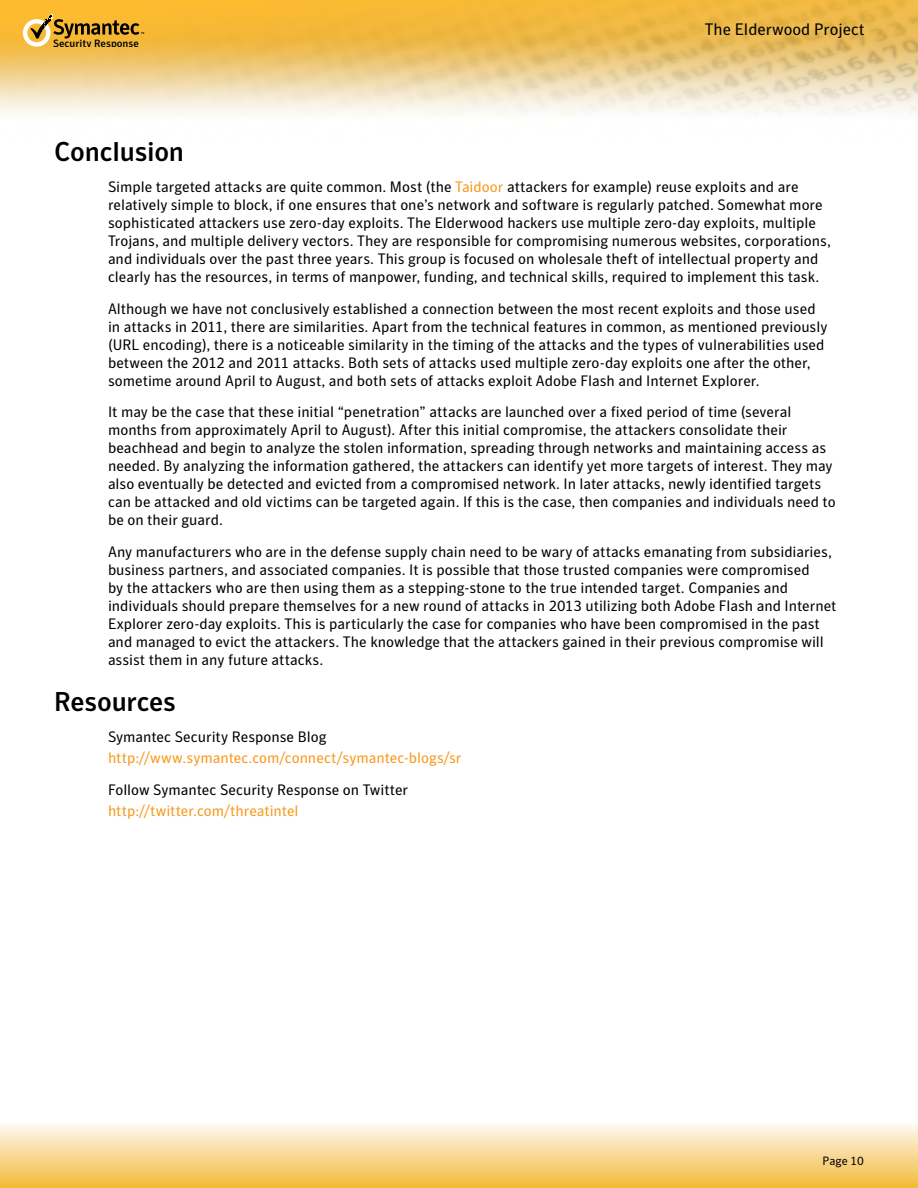
<style>
.page{position:relative;width:918px;height:1188px;background:#fff}
.page>*{position:absolute;margin:0;border:0;box-sizing:border-box;transform-origin:0 0}
.t1{font:500 27px "Symantec Sans";letter-spacing:-.01em;color:#000}
.t2{font:16.5px "Symantec Sans";color:#000}
.t3{font:15px/18px "Symantec Sans";color:#000}
.t4{font:15px "Symantec Sans";color:#f8991d}
.t5{font:12px "Symantec Sans";color:#000}
.t6{font:500 10.5px "Symantec Sans";color:#000}
.s1{color:#f8991d}
</style>
<div class="page">
<img style="left:0;top:0;width:918px;height:114px">
<div style="left:0;top:1122px;width:918px;height:66px;background:linear-gradient(to bottom,#fffaf7,#f2bb39)"></div>
<svg style="left:23px;top:15px;width:121px;height:32px;background:#cd9e3b"></svg>
<p class="t6" style="left:53px;top:37px;width:87px">Security Response</p>
<p class="t2" style="left:705px;top:19px;width:161px">The Elderwood Project</p>
<h1 class="t1" style="left:54px;top:135px;width:132px">Conclusion</h1>
<p class="t3" style="left:108px;top:178px;width:724px">Simple targeted attacks are quite common. Most (the <span class="s1">Taidoor</span> attackers for example) reuse exploits and are relatively simple to block, if one ensures that one’s network and software is regularly patched. Somewhat more sophisticated attackers use zero-day exploits. The Elderwood hackers use multiple zero-day exploits, multiple Trojans, and multiple delivery vectors. They are responsible for compromising numerous websites, corporations, and individuals over the past three years. This group is focused on wholesale theft of intellectual property and clearly has the resources, in terms of manpower, funding, and technical skills, required to implement this task.</p>
<p class="t3" style="left:108px;top:299px;width:721px">Although we have not conclusively established a connection between the most recent exploits and those used in attacks in 2011, there are similarities. Apart from the technical features in common, as mentioned previously (URL encoding), there is a noticeable similarity in the timing of the attacks and the types of vulnerabilities used between the 2012 and 2011 attacks. Both sets of attacks used multiple zero-day exploits one after the other, sometime around April to August, and both sets of attacks exploit Adobe Flash and Internet Explorer.</p>
<p class="t3" style="left:108px;top:403px;width:729px">It may be the case that these initial “penetration” attacks are launched over a fixed period of time (several months from approximately April to August). After this initial compromise, the attackers consolidate their beachhead and begin to analyze the stolen information, spreading through networks and maintaining access as needed. By analyzing the information gathered, the attackers can identify yet more targets of interest. They may also eventually be detected and evicted from a compromised network. In later attacks, newly identified targets can be attacked and old victims can be targeted again. If this is the case, then companies and individuals need to be on their guard.</p>
<p class="t3" style="left:108px;top:542px;width:730px">Any manufacturers who are in the defense supply chain need to be wary of attacks emanating from subsidiaries, business partners, and associated companies. It is possible that those trusted companies were compromised<br>by the attackers who are then using them as a stepping-stone to the true intended target. Companies and individuals should prepare themselves for a new round of attacks in 2013 utilizing both Adobe Flash and Internet Explorer zero-day exploits. This is particularly the case for companies who have been compromised in the past and managed to evict the attackers. The knowledge that the attackers gained in their previous compromise will assist them in any future attacks.</p>
<h1 class="t1" style="left:54px;top:685px;width:124px">Resources</h1>
<p class="t3" style="left:108px;top:728px;width:220px">Symantec Security Response Blog</p>
<p class="t4" style="left:108px;top:749px;width:355px">http://www.symantec.com/connect/symantec-blogs/sr</p>
<p class="t3" style="left:108px;top:780px;width:302px">Follow Symantec Security Response on Twitter</p>
<p class="t4" style="left:108px;top:802px;width:192px">http://twitter.com/threatintel</p>
<p class="t5" style="left:823px;top:1154px;width:43px">Page 10</p>
</div>
